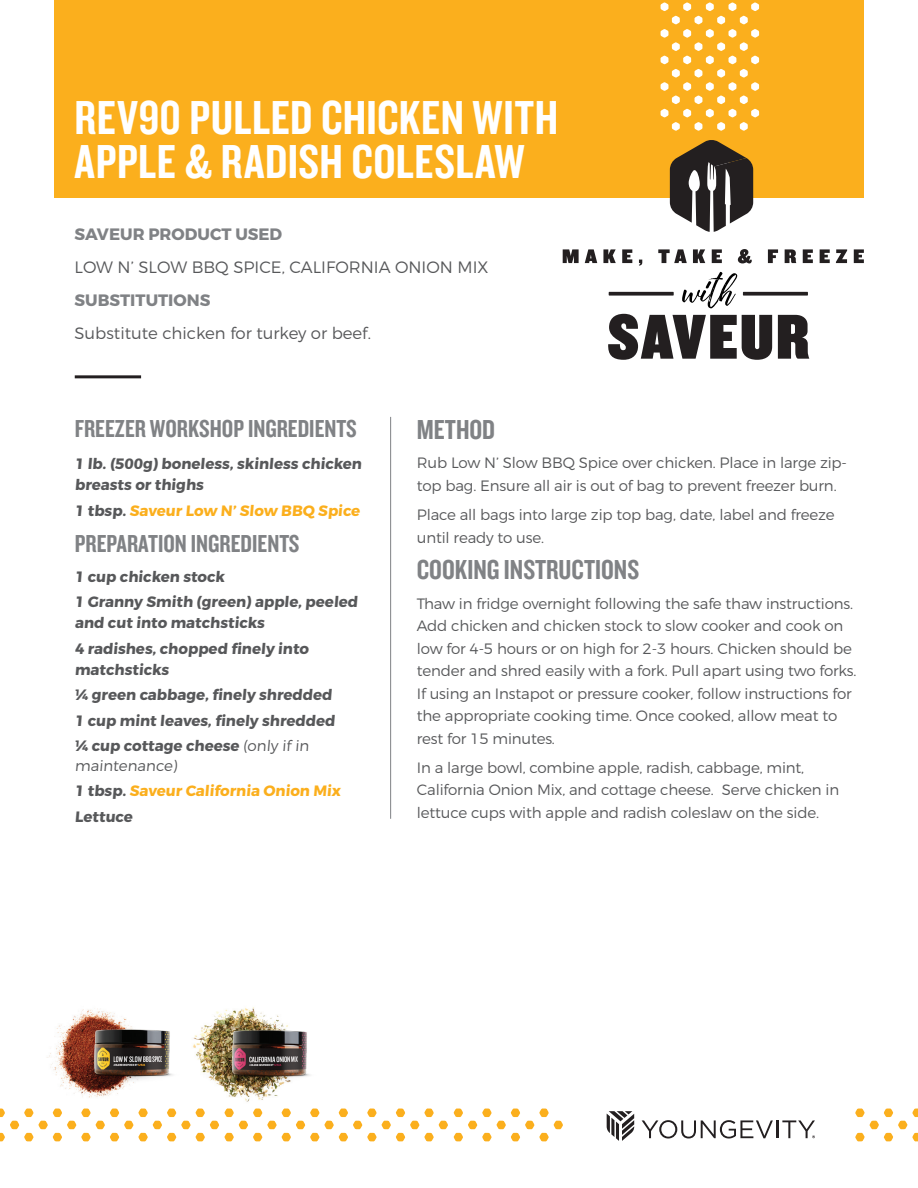
<style>
.page{position:relative;width:918px;height:1188px;background:#fff}
.page>*{position:absolute;margin:0;border:0;box-sizing:border-box;transform-origin:0 0}
.t1{font:49.5px/43.5px "Knockout HTF49 Liteweight";letter-spacing:.01em;color:#fff}
.t2{font:28.5px "Knockout HTF49 Liteweight";color:#808285}
.t3{font:25.5px "Knockout HTF49 Liteweight";color:#808285}
.t4{font:300 16.5px/33px "Montserrat";color:#57585a}
.t5{font:300 15px/22.5px "Montserrat";letter-spacing:-.01em;color:#57585a}
.t6{font:700 15px/21px "Montserrat";color:#57585a}
.t7{font:700 15px "Montserrat";color:#fbaf1d}
.s1{font-weight:700;color:#808285}
.s2{color:#57585a}
.s3{font-weight:700}
</style>
<div class="page">
<hr style="left:75px;top:375px;width:66px;height:3px;background:#231f20">
<hr style="left:390px;top:417px;width:1px;height:402px;background:#808285">
<img style="left:46px;top:1024px;width:100px;height:85px">
<img style="left:62px;top:1008px;width:111px;height:89px">
<img style="left:193px;top:1007px;width:96px;height:102px">
<img style="left:200px;top:1008px;width:110px;height:90px">
<svg style="left:0;top:1109px;width:918px;height:32px"></svg>
<div style="left:54px;top:0;width:810px;height:198px;background:#fbaf1d"></div>
<svg style="left:778px;top:315px;width:31px;height:44px"></svg>
<svg style="left:563px;top:249px;width:16px;height:14px"></svg>
<svg style="left:585px;top:249px;width:12px;height:14px"></svg>
<svg style="left:603px;top:249px;width:13px;height:14px"></svg>
<svg style="left:622px;top:249px;width:10px;height:14px"></svg>
<svg style="left:639px;top:260px;width:3px;height:6px"></svg>
<svg style="left:658px;top:249px;width:29px;height:14px"></svg>
<svg style="left:693px;top:249px;width:12px;height:14px"></svg>
<svg style="left:712px;top:249px;width:10px;height:14px"></svg>
<svg style="left:738px;top:249px;width:14px;height:14px"></svg>
<svg style="left:768px;top:249px;width:10px;height:14px"></svg>
<svg style="left:785px;top:249px;width:11px;height:14px"></svg>
<svg style="left:803px;top:249px;width:10px;height:14px"></svg>
<svg style="left:820px;top:249px;width:10px;height:14px"></svg>
<svg style="left:836px;top:249px;width:11px;height:14px"></svg>
<svg style="left:854px;top:249px;width:10px;height:14px"></svg>
<svg style="left:743px;top:292px;width:65px;height:4px"></svg>
<svg style="left:608px;top:272px;width:164px;height:88px"></svg>
<svg style="left:661px;top:2px;width:98px;height:230px"></svg>
<p class="t1" style="left:75px;top:98px;width:485px">REV90 PULLED CHICKEN WITH<br>APPLE &amp; RADISH COLESLAW</p>
<p class="t4" style="left:75px;top:217px;width:415px"><span class="s1">SAVEUR PRODUCT USED<br></span>LOW N’ SLOW BBQ SPICE, CALIFORNIA ONION MIX</p>
<p class="t4" style="left:75px;top:283px;width:298px"><span class="s1">SUBSTITUTIONS<br></span>Substitute chicken for turkey or beef.</p>
<p class="t3" style="left:75px;top:415px;width:283px">FREEZER WORKSHOP INGREDIENTS</p>
<p class="t6" style="left:75px;top:454px;width:290px">1 lb. (500g) boneless, skinless chicken breasts or thighs</p>
<p class="t7" style="left:75px;top:501px;width:288px"><span class="s2">1 tbsp.</span> Saveur Low N’ Slow BBQ Spice</p>
<p class="t3" style="left:75px;top:531px;width:226px">PREPARATION INGREDIENTS</p>
<p class="t6" style="left:75px;top:566px;width:153px">1 cup chicken stock</p>
<p class="t6" style="left:75px;top:592px;width:286px">1 Granny Smith (green) apple, peeled and cut into matchsticks</p>
<p class="t6" style="left:75px;top:638px;width:237px">4 radishes, chopped finely into matchsticks</p>
<p class="t6" style="left:75px;top:685px;width:261px">¼ green cabbage, finely shredded</p>
<p class="t6" style="left:75px;top:710px;width:264px">1 cup mint leaves, finely shredded</p>
<p class="t5" style="left:75px;top:736px;width:237px;line-height:19.5px"><span class="s3">¼ cup cottage cheese</span> (only if in maintenance)</p>
<p class="t7" style="left:75px;top:781px;width:269px"><span class="s2">1 tbsp.</span> Saveur California Onion Mix</p>
<p class="t6" style="left:75px;top:806px;width:61px">Lettuce</p>
<p class="t2" style="left:417px;top:415px;width:80px">METHOD</p>
<p class="t5" style="left:417px;top:452px;width:432px">Rub Low N’ Slow BBQ Spice over chicken. Place in large zip&shy;top bag. Ensure all air is out of bag to prevent freezer burn.</p>
<p class="t5" style="left:417px;top:503px;width:419px">Place all bags into large zip top bag, date, label and freeze until ready to use.</p>
<p class="t2" style="left:417px;top:556px;width:224px">COOKING INSTRUCTIONS</p>
<p class="t5" style="left:417px;top:592px;width:441px">Thaw in fridge overnight following the safe thaw instructions.<br>Add chicken and chicken stock to slow cooker and cook on low for 4-5 hours or on high for 2-3 hours. Chicken should be tender and shred easily with a fork. Pull apart using two forks.<br>If using an Instapot or pressure cooker, follow instructions for the appropriate cooking time. Once cooked, allow meat to rest for 15 minutes.</p>
<p class="t5" style="left:417px;top:756px;width:424px">In a large bowl, combine apple, radish, cabbage, mint,<br>California Onion Mix, and cottage cheese. Serve chicken in lettuce cups with apple and radish coleslaw on the side.</p>
</div>
